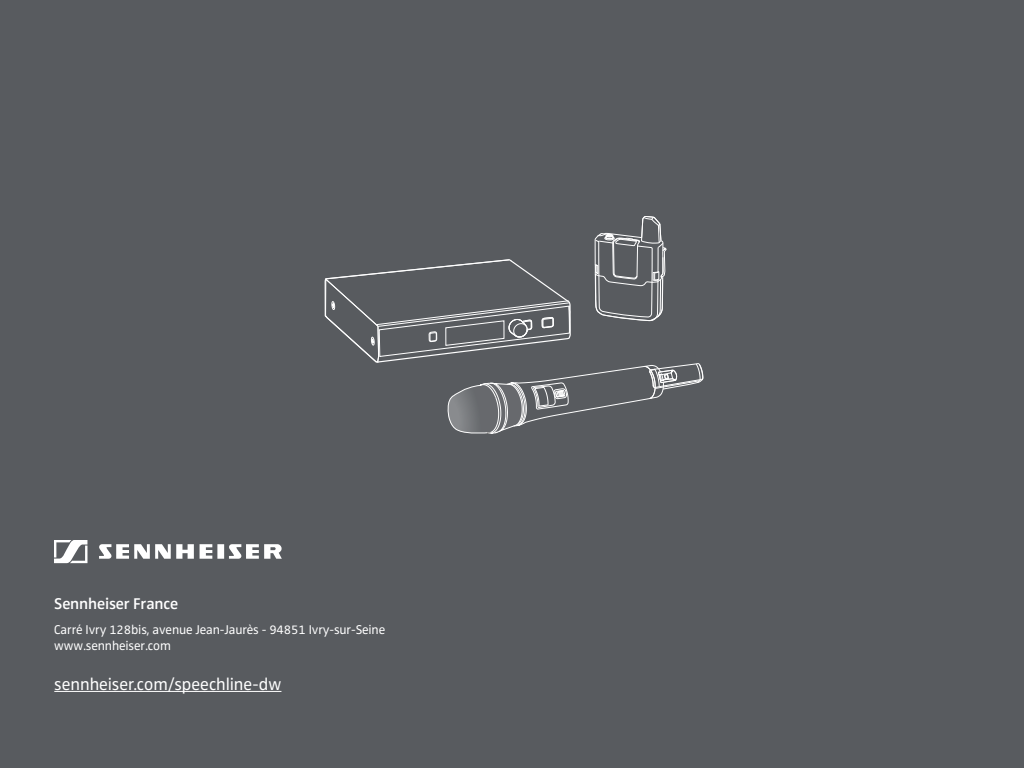
<style>
.page{position:relative;width:1024px;height:768px;background:#585b5f}
.page>*{position:absolute;margin:0;border:0;box-sizing:border-box;transform-origin:0 0}
.t1{font:17.6px "Sennheiser";color:#fff}
.t2{font:600 16.1px "Sennheiser";letter-spacing:-.01em;color:#fff}
.t3{font:13.2px/15.8px "Sennheiser";letter-spacing:-.01em;color:#fff}
</style>
<div class="page">
<svg style="left:54px;top:540px;width:228px;height:23px"></svg>
<hr style="left:54px;top:691px;width:227px;height:1px;background:#fff">
<svg style="left:325px;top:216px;width:378px;height:218px"></svg>
<p class="t2" style="left:54px;top:594px;width:125px">Sennheiser France</p>
<p class="t3" style="left:54px;top:622px;width:332px">Carré Ivry 128bis, avenue Jean-Jaurès - 94851 Ivry-sur-Seine www.sennheiser.com</p>
<h1 class="t1" style="left:54px;top:673px;width:229px">sennheiser.com/speechline-dw</h1>
</div>
